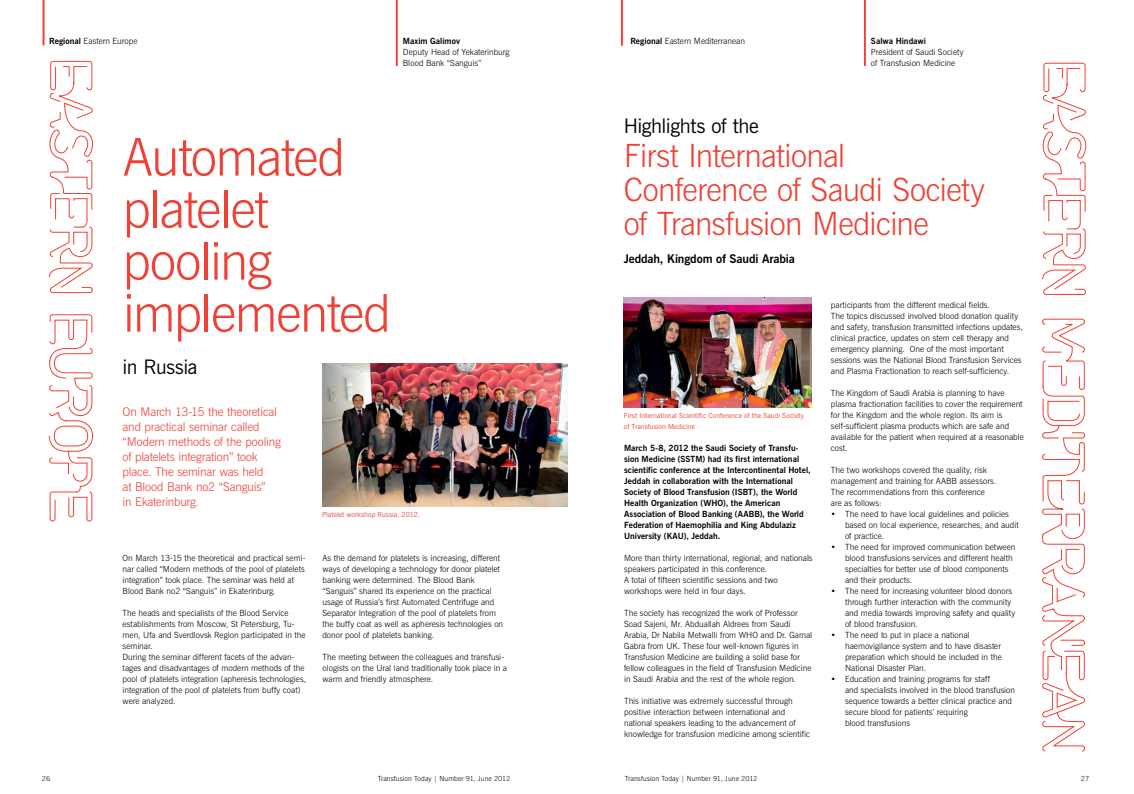
<style>
.page{position:relative;width:1134px;height:794px;background:#fff}
.page>*{position:absolute;margin:0;border:0;box-sizing:border-box;transform-origin:0 0}
.t1{font:300 52px/52px "News Gothic BT";letter-spacing:-.025em;color:#ef4135}
.t2{font:300 32px/34px "News Gothic BT";letter-spacing:-.02em;color:#ef4135}
.t3{font:20px "News Gothic BT";letter-spacing:-.02em;color:#000}
.t4{font:300 12px/15px "News Gothic BT";letter-spacing:-.015em;color:#ef4135}
.t5{font:700 12px "News Gothic BT";letter-spacing:-.005em;color:#000}
.t6{font:300 8.5px/11px "News Gothic BT";color:#000}
.t7{font:700 8.5px/11px "News Gothic BT";letter-spacing:.005em;color:#000}
.t8{font:7px/11px "News Gothic BT";letter-spacing:.005em;color:#ef4135}
.t9{font:300 7px "News Gothic BT";letter-spacing:.005em;color:#000}
.s1{font-weight:700}
</style>
<div class="page">
<hr style="left:621px;top:0;width:2px;height:46px;background:#ef4135">
<hr style="left:43px;top:0;width:2px;height:45px;background:#ef4135">
<hr style="left:396px;top:0;width:2px;height:66px;background:#ef4135">
<svg style="left:48px;top:60px;width:45px;height:234px"></svg>
<svg style="left:48px;top:314px;width:45px;height:208px"></svg>
<img style="left:323px;top:363px;width:244px;height:143px">
<svg style="left:1042px;top:62px;width:45px;height:690px"></svg>
<hr style="left:864px;top:0;width:2px;height:66px;background:#ef4135">
<img style="left:624px;top:297px;width:187px;height:110px">
<p class="t6" style="left:49px;top:35px;width:90px"><span class="s1">Regional</span> Eastern Europe</p>
<p class="t7" style="left:403px;top:35px;width:59px">Maxim Galimov</p>
<p class="t6" style="left:630px;top:35px;width:116px"><span class="s1">Regional</span> Eastern Mediterranean</p>
<p class="t6" style="left:403px;top:46px;width:108px">Deputy Head of Yekaterinburg<br>Blood Bank “Sanguis”</p>
<p class="t7" style="left:871px;top:35px;width:57px">Salwa Hindawi</p>
<p class="t6" style="left:871px;top:46px;width:94px">President of Saudi Society of Transfusion Medicine</p>
<h1 class="t1" style="left:123px;top:131px;width:270px">Automated platelet pooling implemented</h1>
<h3 class="t3" style="left:123px;top:354px;width:77px">in Russia</h3>
<h3 class="t4" style="left:123px;top:404px;width:160px">On March 13-15 the theoretical and practical seminar called “Modern methods of the pooling of platelets integration” took place. The seminar was held<br>at Blood Bank no2 “Sanguis”<br>in Ekaterinburg.</h3>
<p class="t6" style="left:123px;top:552px;width:184px">On March 13-15 the theoretical and practical semi&shy;nar called “Modern methods of the pool of platelets integration” took place. The seminar was held at Blood Bank no2 “Sanguis” in Ekaterinburg.</p>
<p class="t6" style="left:123px;top:607px;width:185px">The heads and specialists of the Blood Service establishments from Moscow, St Petersburg, Tu&shy;men, Ufa and Sverdlovsk Region participated in the seminar.<br>During the seminar different facets of the advan&shy;tages and disadvantages of modern methods of the pool of platelets integration (apheresis technologies, integration of the pool of platelets from buffy coat) were analyzed.</p>
<p class="t8" style="left:322px;top:509px;width:99px">Platelet workshop Russia, 2012.</p>
<p class="t6" style="left:322px;top:552px;width:182px">As the demand for platelets is increasing, different ways of developing a technology for donor platelet banking were determined. The Blood Bank “Sanguis” shared its experience on the practical usage of Russia’s first Automated Centrifuge and Separator Integration of the pool of platelets from the buffy coat as well as apheresis technologies on donor pool of platelets banking.</p>
<p class="t6" style="left:322px;top:651px;width:186px">The meeting between the colleagues and transfusi&shy;ologists on the Ural land traditionally took place in a warm and friendly atmosphere.</p>
<h3 class="t3" style="left:624px;top:113px;width:137px">Highlights of the</h3>
<h2 class="t2" style="left:624px;top:138px;width:363px">First International<br>Conference of Saudi Society of Transfusion Medicine</h2>
<h3 class="t5" style="left:624px;top:251px;width:173px">Jeddah, Kingdom of Saudi Arabia</h3>
<p class="t8" style="left:624px;top:410px;width:182px">First International Scientific Conference of the Saudi Society of Transfusion Medicine</p>
<p class="t7" style="left:624px;top:442px;width:188px">March 5-8, 2012 the Saudi Society of Transfu&shy;sion Medicine (SSTM) had its first international scientific conference at the Intercontinental Hotel, Jeddah in collaboration with the International Society of Blood Transfusion (ISBT), the World Health Organization (WHO), the American Association of Blood Banking (AABB), the World Federation of Haemophilia and King Abdulaziz<br>U niversity (KAU</p>
<p class="t7" style="left:684px;top:530px;width:38px">), Jeddah.</p>
<p class="t6" style="left:624px;top:552px;width:190px">More than thirty international, regional, and nationals speakers participated in this conference.<br>A total of fifteen scientific sessions and two workshops were held in four days.</p>
<p class="t6" style="left:624px;top:607px;width:190px">The society has recognized the work of Professor Soad Sajeni, Mr. Abduallah Aldrees from Saudi Arabia, Dr Nabila Metwalli from WHO and Dr. Gamal Gabra from UK. These four well-known figures in Transfusion Medicine are building a solid base for fellow colleagues in the field of Transfusion Medicine in Saudi Arabia and the rest of the whole region.</p>
<p class="t6" style="left:624px;top:695px;width:188px">This initiative was extremely successful through positive interaction between international and national speakers leading to the advancement of knowledge for transfusion medicine among scientific</p>
<p class="t6" style="left:831px;top:299px;width:194px">participants from the different medical fields.<br>The topics discussed involved blood donation quality and safety, transfusion transmitted infections updates, clinical practice, updates on stem cell therapy and emergency planning. One of the most important sessions was the National Blood Transfusion Services and Plasma Fractionation to reach self-sufficiency.</p>
<p class="t6" style="left:831px;top:387px;width:194px">The Kingdom of Saudi Arabia is planning to have plasma fractionation facilities to cover the requirement for the Kingdom and the whole region. Its aim is self-sufficient plasma products which are safe and available for the patient when required at a reasonable cost.</p>
<p class="t6" style="left:831px;top:464px;width:167px">The two workshops covered the quality, risk management and training for AABB assessors.<br>The recommendations from this conference are as follows:</p>
<p class="t6" style="left:845px;top:508px;width:175px;text-indent:-14px">• The need to have local guidelines and policies based on local experience, researches, and audit of practice.</p>
<p class="t6" style="left:845px;top:541px;width:172px;text-indent:-14px">• The need for improved communication between blood transfusions services and different health specialties for better use of blood components and their products.</p>
<p class="t6" style="left:845px;top:585px;width:172px;text-indent:-14px">• The need for increasing volunteer blood donors through further interaction with the community and media towards improving safety and quality of blood transfusion.</p>
<p class="t6" style="left:845px;top:629px;width:158px;text-indent:-14px">• The need to put in place a national haemovigilance system and to have disaster preparation which should be included in the National Disaster Plan.</p>
<p class="t6" style="left:845px;top:673px;width:172px;text-indent:-14px">• Education and training programs for staff<br>and specialists involved in the blood transfusion sequence towards a better clinical practice and secure blood for patients’ requiring<br>blood transfusions</p>
<p class="t9" style="left:42px;top:774px;width:10px">26</p>
<p class="t9" style="left:378px;top:774px;width:134px">Transfusion Today | Number 91, June 2012</p>
<p class="t9" style="left:625px;top:774px;width:134px">Transfusion Today | Number 91, June 2012</p>
<p class="t9" style="left:1081px;top:774px;width:10px">27</p>
</div>
